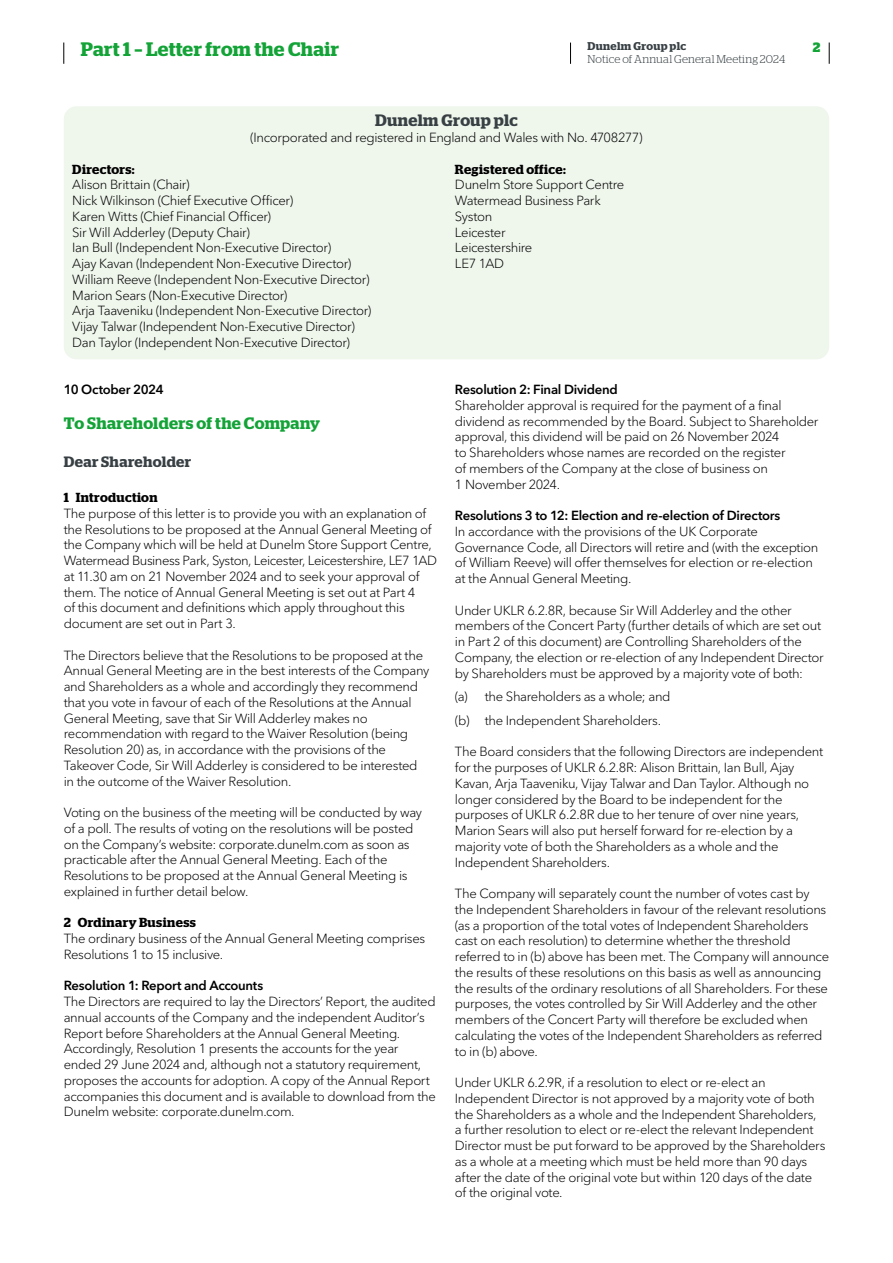
<style>
.page{position:relative;width:893px;height:1263px;background:#fff}
.page>*{position:absolute;margin:0;border:0;box-sizing:border-box;transform-origin:0 0}
.t1{font:600 19.5px "Stag";letter-spacing:.015em;color:#13a337}
.t2{font:600 16.5px "Stag";letter-spacing:.015em;color:#13a337}
.t3{font:600 16.5px "Stag";letter-spacing:.015em;color:#384044}
.t4{font:600 15px "Stag";letter-spacing:.02em;color:#384044}
.t5{font:700 13.5px "Stag";color:#13a337}
.t6{font:300 13.2px/15.8px "Avenir Next LT Pro";letter-spacing:-.025em;color:#000}
.t7{font:600 13.2px "Avenir Next LT Pro";letter-spacing:-.02em;color:#000}
.t8{font:600 13.2px "Stag";letter-spacing:.025em;color:#000}
.t9{font:300 11.25px "Stag";letter-spacing:.015em;color:#384044}
.t10{font:600 11.25px "Stag";letter-spacing:.025em;color:#384044}
</style>
<div class="page">
<div style="left:64px;top:106px;width:765px;height:253px;background:#eff6ec;border-radius:13px"></div>
<svg style="left:64px;top:43px;width:1px;height:21px"></svg>
<svg style="left:829px;top:43px;width:1px;height:21px"></svg>
<svg style="left:570px;top:43px;width:1px;height:21px"></svg>
<h1 class="t1" style="left:81px;top:38px;width:260px">Part 1 – Letter from the Chair</h1>
<p class="t10" style="left:587px;top:40px;width:100px">Dunelm Group plc</p>
<p class="t5" style="left:813px;top:39px;width:9px">2</p>
<p class="t9" style="left:587px;top:52px;width:199px">Notice of Annual General Meeting 2024</p>
<p class="t3" style="left:375px;top:111px;width:144px">Dunelm Group plc</p>
<p class="t6" style="left:250px;top:130px;width:394px">(Incorporated and registered in England and Wales with No. 4708277)</p>
<p class="t8" style="left:72px;top:161px;width:64px">Directors:</p>
<p class="t6" style="left:72px;top:177px;width:301px">Alison Brittain (Chair)<br>Nick Wilkinson (Chief Executive Officer)<br>Karen Witts (Chief Financial Officer)<br>Sir Will Adderley (Deputy Chair)<br>Ian Bull (Independent Non-Executive Director)<br>Ajay Kavan (Independent Non-Executive Director)<br>William Reeve (Independent Non-Executive Director)<br>Marion Sears (Non-Executive Director)<br>Arja Taaveniku (Independent Non-Executive Director)<br>Vijay Talwar (Independent Non-Executive Director)<br>Dan Taylor (Independent Non-Executive Director)</p>
<p class="t7" style="left:64px;top:381px;width:102px">10 October 2024</p>
<p class="t2" style="left:64px;top:414px;width:258px">To Shareholders of the Company</p>
<p class="t4" style="left:64px;top:453px;width:129px">Dear Shareholder</p>
<p class="t8" style="left:64px;top:490px;width:95px">1 Introduction</p>
<p class="t6" style="left:64px;top:505px;width:375px">The purpose of this letter is to provide you with an explanation of the Resolutions to be proposed at the Annual General Meeting of the Company which will be held at Dunelm Store Support Centre, Watermead Business Park, Syston, Leicester, Leicestershire, LE7 1AD at 11.30 am on 21 November 2024 and to seek your approval of them. The notice of Annual General Meeting is set out at Part 4<br>of this document and definitions which apply throughout this document are set out in Part 3.</p>
<p class="t6" style="left:64px;top:647px;width:367px">The Directors believe that the Resolutions to be proposed at the Annual General Meeting are in the best interests of the Company and Shareholders as a whole and accordingly they recommend that you vote in favour of each of the Resolutions at the Annual General Meeting, save that Sir Will Adderley makes no recommendation with regard to the Waiver Resolution (being Resolution 20) as, in accordance with the provisions of the Takeover Code, Sir Will Adderley is considered to be interested in the outcome of the Waiver Resolution.</p>
<p class="t6" style="left:64px;top:805px;width:360px">Voting on the business of the meeting will be conducted by way of a poll. The results of voting on the resolutions will be posted on the Company’s website: corporate.dunelm.com as soon as practicable after the Annual General Meeting. Each of the Resolutions to be proposed at the Annual General Meeting is explained in further detail below.</p>
<p class="t8" style="left:64px;top:915px;width:134px">2 Ordinary Business</p>
<p class="t6" style="left:64px;top:931px;width:363px">The ordinary business of the Annual General Meeting comprises<br>Resolutions 1 to 15 inclusive.</p>
<p class="t7" style="left:64px;top:978px;width:201px">Resolution 1: Report and Accounts</p>
<p class="t6" style="left:64px;top:994px;width:374px">The Directors are required to lay the Directors’ Report, the audited annual accounts of the Company and the independent Auditor’s Report before Shareholders at the Annual General Meeting.<br>Accordingly, Resolution 1 presents the accounts for the year ended 29 June 2024 and, although not a statutory requirement, proposes the accounts for adoption. A copy of the Annual Report accompanies this document and is available to download from the Dunelm website: corporate.dunelm.com.</p>
<p class="t8" style="left:455px;top:161px;width:112px">Registered office:</p>
<p class="t6" style="left:455px;top:177px;width:171px">Dunelm Store Support Centre<br>Watermead Business Park<br>Syston<br>Leicester<br>Leicestershire<br>LE7 1AD</p>
<p class="t7" style="left:455px;top:381px;width:164px">Resolution 2: Final Dividend</p>
<p class="t6" style="left:455px;top:397px;width:365px">Shareholder approval is required for the payment of a final dividend as recommended by the Board. Subject to Shareholder approval, this dividend will be paid on 26 November 2024<br>to Shareholders whose names are recorded on the register<br>of members of the Company at the close of business on<br>1 November 2024.</p>
<p class="t7" style="left:455px;top:507px;width:327px">Resolutions 3 to 12: Election and re-election of Directors</p>
<p class="t6" style="left:455px;top:523px;width:365px">In accordance with the provisions of the UK Corporate Governance Code, all Directors will retire and (with the exception of William Reeve) will offer themselves for election or re-election at the Annual General Meeting.</p>
<p class="t6" style="left:455px;top:602px;width:370px">Under UKLR 6.2.8R, because Sir Will Adderley and the other members of the Concert Party (further details of which are set out in Part 2 of this document) are Controlling Shareholders of the Company, the election or re-election of any Independent Director by Shareholders must be approved by a majority vote of both:</p>
<p class="t6" style="left:455px;top:685px;width:217px;line-height:23.7px">(a) the Shareholders as a whole; and (b) the Independent Shareholders.</p>
<p class="t6" style="left:455px;top:744px;width:370px">The Board considers that the following Directors are independent for the purposes of UKLR 6.2.8R: Alison Brittain, Ian Bull, Ajay Kavan, Arja Taaveniku, Vijay Talwar and Dan Taylor. Although no longer considered by the Board to be independent for the purposes of UKLR 6.2.8R due to her tenure of over nine years, Marion Sears will also put herself forward for re-election by a majority vote of both the Shareholders as a whole and the Independent Shareholders.</p>
<p class="t6" style="left:455px;top:886px;width:376px">The Company will separately count the number of votes cast by the Independent Shareholders in favour of the relevant resolutions (as a proportion of the total votes of Independent Shareholders cast on each resolution) to determine whether the threshold referred to in (b) above has been met. The Company will announce the results of these resolutions on this basis as well as announcing the results of the ordinary resolutions of all Shareholders. For these purposes, the votes controlled by Sir Will Adderley and the other members of the Concert Party will therefore be excluded when calculating the votes of the Independent Shareholders as referred to in (b) above.</p>
<p class="t6" style="left:455px;top:1075px;width:372px">Under UKLR 6.2.9R, if a resolution to elect or re-elect an Independent Director is not approved by a majority vote of both the Shareholders as a whole and the Independent Shareholders, a further resolution to elect or re-elect the relevant Independent Director must be put forward to be approved by the Shareholders as a whole at a meeting which must be held more than 90 days after the date of the original vote but within 120 days of the date of the original vote.</p>
</div>
